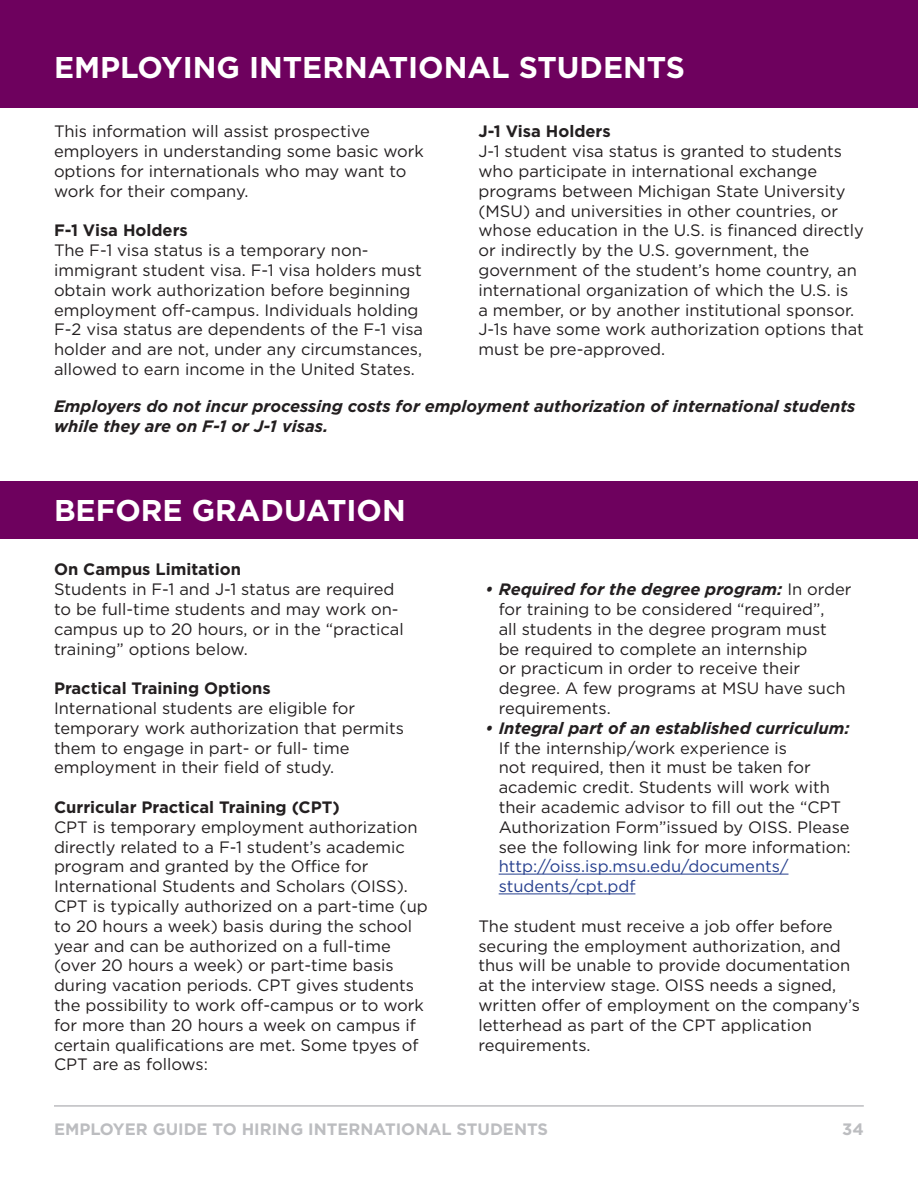
<style>
.page{position:relative;width:918px;height:1188px;background:#fff}
.page>*{position:absolute;margin:0;border:0;box-sizing:border-box;transform-origin:0 0}
.t1{font:700 30px "Gotham";color:#fff}
.t2{font:16.5px/19.8px "Gotham";color:#231f20}
.t3{font:italic 700 16.5px/19.8px "Gotham";color:#231f20}
.t4{font:700 16.5px "Gotham";color:#231f20}
.t5{font:16.5px/19.8px "Gotham";color:#253f8e}
.t6{font:700 16.5px "Gotham";color:#bcbdc0}
.s1{font-weight:700;font-style:italic}
</style>
<div class="page">
<hr style="left:54px;top:1105px;width:810px;height:2px;background:#bcbdc0">
<div style="left:0;top:0;width:918px;height:108px;background:#6e015e"></div>
<div style="left:0;top:482px;width:918px;height:57px;background:#6e015e"></div>
<hr style="left:499px;top:874px;width:290px;height:1px;background:#253f8e">
<hr style="left:499px;top:893px;width:136px;height:1px;background:#253f8e">
<h1 class="t1" style="left:54px;top:47px;width:633px">EMPLOYING INTERNATIONAL STUDENTS</h1>
<p class="t2" style="left:54px;top:121px;width:372px">This information will assist prospective employers in understanding some basic work options for internationals who may want to work for their company.</p>
<p class="t4" style="left:54px;top:220px;width:135px">F-1 Visa Holders</p>
<p class="t2" style="left:54px;top:240px;width:371px">The F-1 visa status is a temporary non&shy;immigrant student visa. F-1 visa holders must obtain work authorization before beginning employment off-campus. Individuals holding F-2 visa status are dependents of the F-1 visa holder and are not, under any circumstances, allowed to earn income in the United States.</p>
<p class="t4" style="left:478px;top:121px;width:134px">J-1 Visa Holders</p>
<p class="t2" style="left:478px;top:141px;width:387px">J-1 student visa status is granted to students who participate in international exchange programs between Michigan State University (MSU) and universities in other countries, or whose education in the U.S. is financed directly or indirectly by the U.S. government, the government of the student’s home country, an international organization of which the U.S. is<br>a member, or by another institutional sponsor.<br>J-1s have some work authorization options that must be pre-approved.</p>
<p class="t3" style="left:54px;top:396px;width:803px">Employers do not incur processing costs for employment authorization of international students while they are on F-1 or J-1 visas.</p>
<h1 class="t1" style="left:54px;top:491px;width:353px">BEFORE GRADUATION</h1>
<p class="t4" style="left:54px;top:559px;width:188px">On Campus Limitation</p>
<p class="t2" style="left:54px;top:579px;width:351px">Students in F-1 and J-1 status are required to be full-time students and may work on&shy;campus up to 20 hours, or in the “practical training” options below.</p>
<p class="t4" style="left:54px;top:677px;width:218px">Practical Training Options</p>
<p class="t2" style="left:54px;top:698px;width:352px">International students are eligible for temporary work authorization that permits them to engage in part- or full- time employment in their field of study.</p>
<p class="t4" style="left:54px;top:796px;width:287px">Curricular Practical Training (CPT)</p>
<p class="t2" style="left:54px;top:817px;width:375px">CPT is temporary employment authorization directly related to a F-1 student’s academic program and granted by the Office for International Students and Scholars (OISS).<br>CPT is typically authorized on a part-time (up to 20 hours a week) basis during the school year and can be authorized on a full-time (over 20 hours a week) or part-time basis during vacation periods. CPT gives students the possibility to work off-campus or to work for more than 20 hours a week on campus if certain qualifications are met. Some tpyes of CPT are as follows:</p>
<p class="t2" style="left:499px;top:579px;width:354px;text-indent:-14px"><span class="s1">• Required for the degree program:</span> In order for training to be considered “required”,<br>all students in the degree program must be required to complete an internship<br>or practicum in order to receive their degree. A few programs at MSU have such requirements.</p>
<p class="t3" style="left:485px;top:718px;width:366px">• Integral part of an established curriculum:</p>
<p class="t2" style="left:499px;top:738px;width:354px">If the internship/work experience is<br>not required, then it must be taken for academic credit. Students will work with their academic advisor to fill out the “CPT Authorization Form”issued by OISS. Please see the following link for more information:</p>
<p class="t5" style="left:499px;top:856px;width:291px">http://oiss.isp.msu.edu/documents/ students/cpt.pdf</p>
<p class="t2" style="left:478px;top:916px;width:383px">The student must receive a job offer before securing the employment authorization, and thus will be unable to provide documentation at the interview stage. OISS needs a signed, written offer of employment on the company’s letterhead as part of the CPT application requirements.</p>
<p class="t6" style="left:54px;top:1118px;width:496px">EMPLOYER GUIDE TO HIRING INTERNATIONAL STUDENTS</p>
<p class="t6" style="left:842px;top:1118px;width:23px">34</p>
</div>
